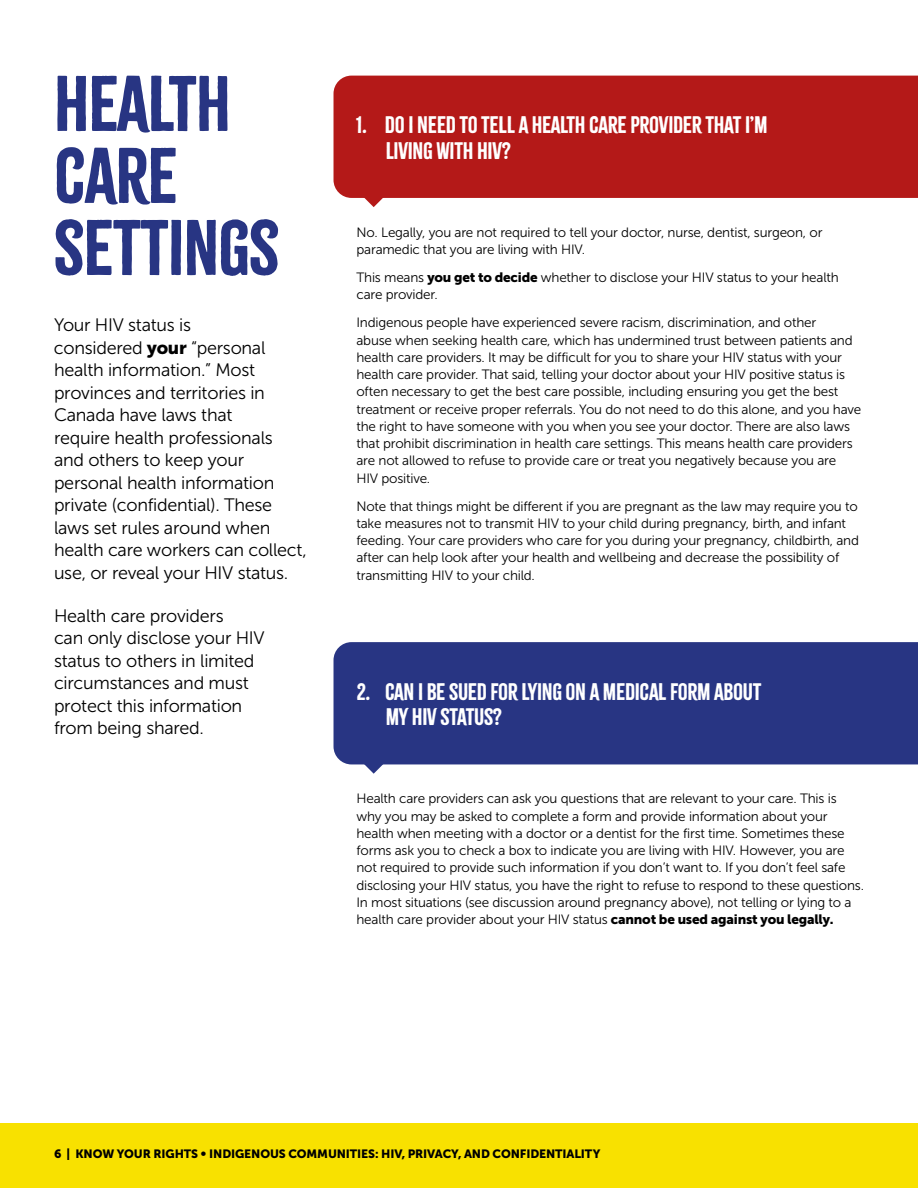
<style>
.page{position:relative;width:918px;height:1188px;background:#fff}
.page>*{position:absolute;margin:0;border:0;box-sizing:border-box;transform-origin:0 0}
.Headers{font:69px/72px "Citrus Gothic Solid";letter-spacing:-.015em;color:#283583}
.Questions{font:21px/25.5px "Citrus Gothic Solid";letter-spacing:-.015em;color:#fff}
.Body_Copy{font:18px/22.5px "Museo Sans 300";letter-spacing:-.015em;color:#000}
.Body_Copy-2{font:13.5px/17.2px "Museo Sans 300";letter-spacing:-.015em;color:#000}
.t1{font:12px "Museo Sans 900";letter-spacing:-.01em;color:#000}
.s1{font-family:"Museo Sans 900"}
</style>
<div class="page">
<div style="left:0;top:1123px;width:918px;height:65px;background:#f8e100"></div>
<div style="left:334px;top:76px;width:583px;height:122px;background:#b41918"></div>
<div style="left:334px;top:642px;width:584px;height:122px;background:#283583"></div>
<svg style="left:357px;top:173px;width:34px;height:34px"></svg>
<svg style="left:357px;top:739px;width:34px;height:35px"></svg>
<svg style="left:917px;top:76px;width:1px;height:122px"></svg>
<p class="Headers" style="left:54px;top:69px;width:227px">HEALTH<br>CARE<br>SETTINGS</p>
<p class="Body_Copy" style="left:54px;top:314px;width:254px">Your HIV status is<br>considered <span class="s1">your</span> “personal health information.” Most provinces and territories in<br>Canada have laws that<br>require health professionals and others to keep your personal health information private (confidential). These laws set rules around when health care workers can collect, use, or reveal your HIV status.</p>
<p class="Body_Copy" style="left:54px;top:604px;width:212px">Health care providers<br>can only disclose your HIV status to others in limited circumstances and must protect this information from being shared.</p>
<p class="Questions" style="left:386px;top:113px;width:383px;text-indent:-30px">1. DO I NEED TO TELL A HEALTH CARE PROVIDER THAT I’M<br>LIVING WITH HIV?</p>
<p class="Body_Copy-2" style="left:357px;top:224px;width:467px">No. Legally, you are not required to tell your doctor, nurse, dentist, surgeon, or paramedic that you are living with HIV.</p>
<p class="Body_Copy-2" style="left:357px;top:269px;width:484px">This means <span class="s1">you get to decide</span> whether to disclose your HIV status to your health care provider.</p>
<p class="Body_Copy-2" style="left:357px;top:314px;width:506px">Indigenous people have experienced severe racism, discrimination, and other<br>abuse when seeking health care, which has undermined trust between patients and health care providers. It may be difficult for you to share your HIV status with your health care provider. That said, telling your doctor about your HIV positive status is often necessary to get the best care possible, including ensuring you get the best treatment or receive proper referrals. You do not need to do this alone, and you have the right to have someone with you when you see your doctor. There are also laws that prohibit discrimination in health care settings. This means health care providers are not allowed to refuse to provide care or treat you negatively because you are<br>HIV positive.</p>
<p class="Body_Copy-2" style="left:357px;top:498px;width:504px">Note that things might be different if you are pregnant as the law may require you to take measures not to transmit HIV to your child during pregnancy, birth, and infant feeding. Your care providers who care for you during your pregnancy, childbirth, and after can help look after your health and wellbeing and decrease the possibility of transmitting HIV to your child.</p>
<p class="Questions" style="left:386px;top:679px;width:377px;text-indent:-29px">2. CAN I BE SUED FOR LYING ON A MEDICAL FORM ABOUT<br>MY HIV STATUS?</p>
<p class="Body_Copy-2" style="left:357px;top:790px;width:509px">Health care providers can ask you questions that are relevant to your care. This is why you may be asked to complete a form and provide information about your health when meeting with a doctor or a dentist for the first time. Sometimes these forms ask you to check a box to indicate you are living with HIV. However, you are not required to provide such information if you don’t want to. If you don’t feel safe disclosing your HIV status, you have the right to refuse to respond to these questions.<br>In most situations (see discussion around pregnancy above), not telling or lying to a health care provider about your HIV status <span class="s1">cannot be used against you legally.</span></p>
<p class="t1" style="left:54px;top:1147px;width:548px">6 | KNOW YOUR RIGHTS • INDIGENOUS COMMUNITIES: HIV, PRIVACY, AND CONFIDENTIALITY</p>
</div>
